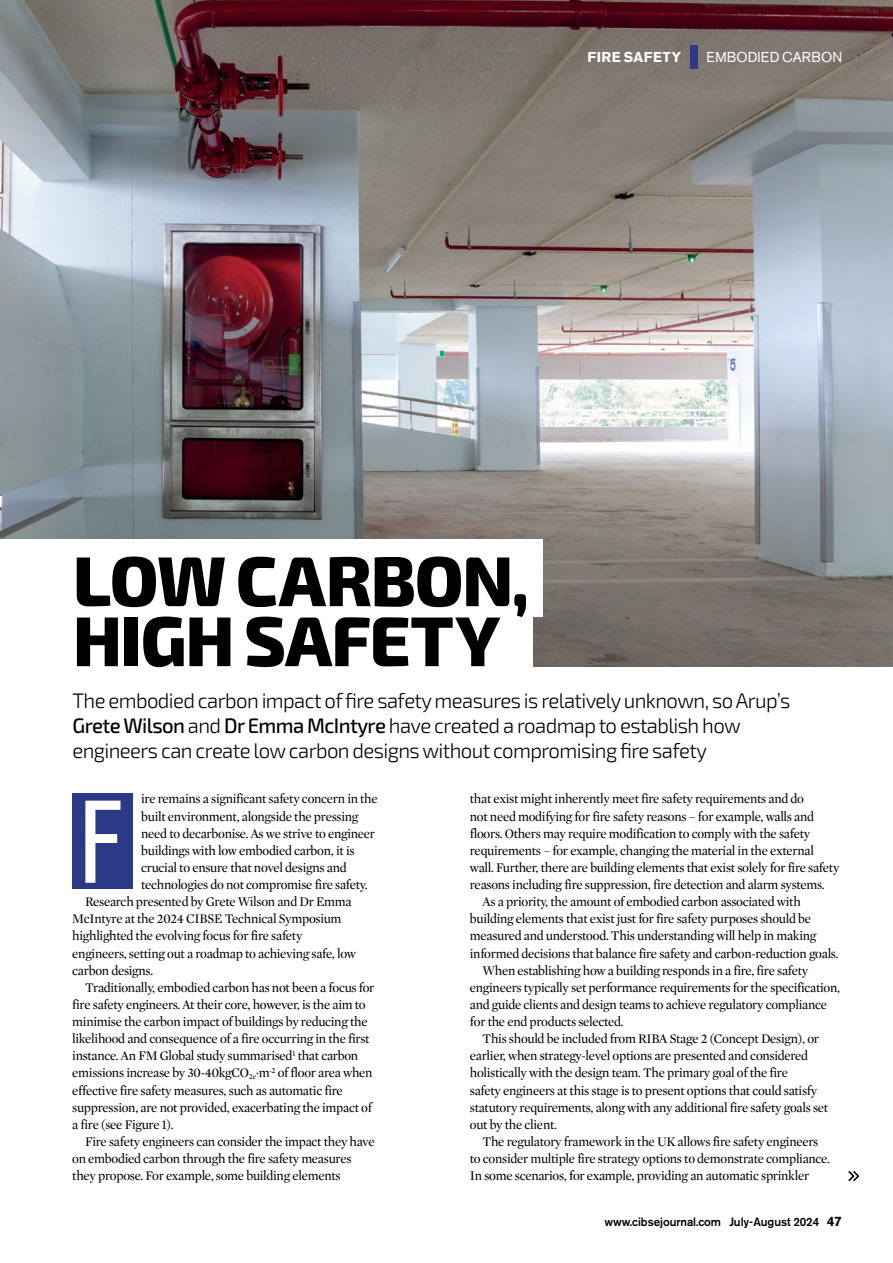
<style>
.page{position:relative;width:893px;height:1263px;background:#fff}
.page>*{position:absolute;margin:0;border:0;box-sizing:border-box;transform-origin:0 0}
.Standfirst{font:condensed 116.4px "Akzidenz Grotesk BE";color:#fff}
.t1{font:800 70.5px/60px "Exo 2.0";letter-spacing:-.025em;color:#000}
.Standfirst-2{font:300 21px/24.8px "Exo 2.0";letter-spacing:-.03em;color:#000}
.Standfirst-3{font:14.25px "Akzidenz Grotesk BE";letter-spacing:.015em;color:#fff}
.Standfirst-4{font:13.5px/17.1px "Mercury Display";letter-spacing:-.02em;color:#000}
.Standfirst-5{font:500 12px "Akzidenz Grotesk BE";letter-spacing:-.005em;color:#000}
.s1{font-weight:700}
.s2{font-weight:700;font-size:23.1px;color:#2c3987}
.s3{font-weight:500}
.s4{font-weight:700;font-size:13.5px}
</style>
<div class="page">
<img style="left:0;top:0;width:893px;height:666px">
<div style="left:0;top:539px;width:542px;height:77px;background:#fff"></div>
<div style="left:0;top:605px;width:533px;height:79px;background:#fff"></div>
<svg style="left:848px;top:1171px;width:11px;height:10px"></svg>
<div style="left:72px;top:794px;width:61px;height:95px;background:#2c3987"></div>
<p class="Standfirst-3" style="left:587px;top:49px;width:256px"><span class="s1">FIRE SAFETY</span> <span class="s2">|</span> EMBODIED CARBON</p>
<p class="t1" style="left:73px;top:553px;width:458px">LOW CARBON,<br>HIGH SAFETY</p>
<p class="Standfirst-2" style="left:72px;top:689px;width:719px">The embodied carbon impact of fire safety measures is relatively unknown, so Arup’s<br><span class="s3">Grete Wilson</span> and <span class="s3">Dr Emma McIntyre</span> have created a roadmap to establish how engineers can create low carbon designs without compromising fire safety</p>
<p class="Standfirst" style="left:80px;top:778px;width:44px">F</p>
<p class="Standfirst-4" style="left:141px;top:790px;width:238px">ire remains a significant safety concern in the built environment, alongside the pressing need to decarbonise. As we strive to engineer buildings with low embodied carbon, it is crucial to ensure that novel designs and technologies do not compromise fire safety.</p>
<p class="Standfirst-4" style="left:72px;top:893px;width:285px;text-indent:13px">Research presented by Grete Wilson and Dr Emma McIntyre at the 2024 CIBSE Technical Symposium highlighted the evolving focus for fire safety engineers, setting out a roadmap to achieving safe, low carbon designs.</p>
<p class="Standfirst-4" style="left:72px;top:979px;width:304px;text-indent:13px">Traditionally, embodied carbon has not been a focus for fire safety engineers. At their core, however, is the aim to minimise the carbon impact of buildings by reducing the likelihood and consequence of a fire occurring in the first instance. An FM Global study summarised<sup>1</sup> that carbon emissions increase by 30-40kgCO<sub>2e</sub>.m<sup>-2</sup> of floor area when effective fire safety measures, such as automatic fire suppression, are not provided, exacerbating the impact of a fire (see Figure 1).</p>
<p class="Standfirst-4" style="left:72px;top:1133px;width:304px;text-indent:13px">Fire safety engineers can consider the impact they have on embodied carbon through the fire safety measures they propose. For example, some building elements</p>
<p class="Standfirst-4" style="left:470px;top:790px;width:371px">that exist might inherently meet fire safety requirements and do<br>not need modifying for fire safety reasons – for example, walls and floors. Others may require modification to comply with the safety requirements – for example, changing the material in the external wall. Further, there are building elements that exist solely for fire safety reasons including fire suppression, fire detection and alarm systems.</p>
<p class="Standfirst-4" style="left:470px;top:893px;width:370px;text-indent:13px">As a priority, the amount of embodied carbon associated with building elements that exist just for fire safety purposes should be measured and understood. This understanding will help in making informed decisions that balance fire safety and carbon-reduction goals.</p>
<p class="Standfirst-4" style="left:470px;top:962px;width:372px;text-indent:13px">When establishing how a building responds in a fire, fire safety engineers typically set performance requirements for the specification, and guide clients and design teams to achieve regulatory compliance for the end products selected.</p>
<p class="Standfirst-4" style="left:470px;top:1030px;width:360px;text-indent:13px">This should be included from RIBA Stage 2 (Concept Design), or earlier, when strategy-level options are presented and considered holistically with the design team. The primary goal of the fire<br>safety engineers at this stage is to present options that could satisfy statutory requirements, along with any additional fire safety goals set out by the client.</p>
<p class="Standfirst-4" style="left:470px;top:1133px;width:361px;text-indent:13px">The regulatory framework in the UK allows fire safety engineers to consider multiple fire strategy options to demonstrate compliance.<br>In some scenarios, for example, providing an automatic sprinkler</p>
<p class="Standfirst-5" style="left:604px;top:1215px;width:239px">www.cibsejournal.com July-August 2024 <span class="s4">47</span></p>
</div>
